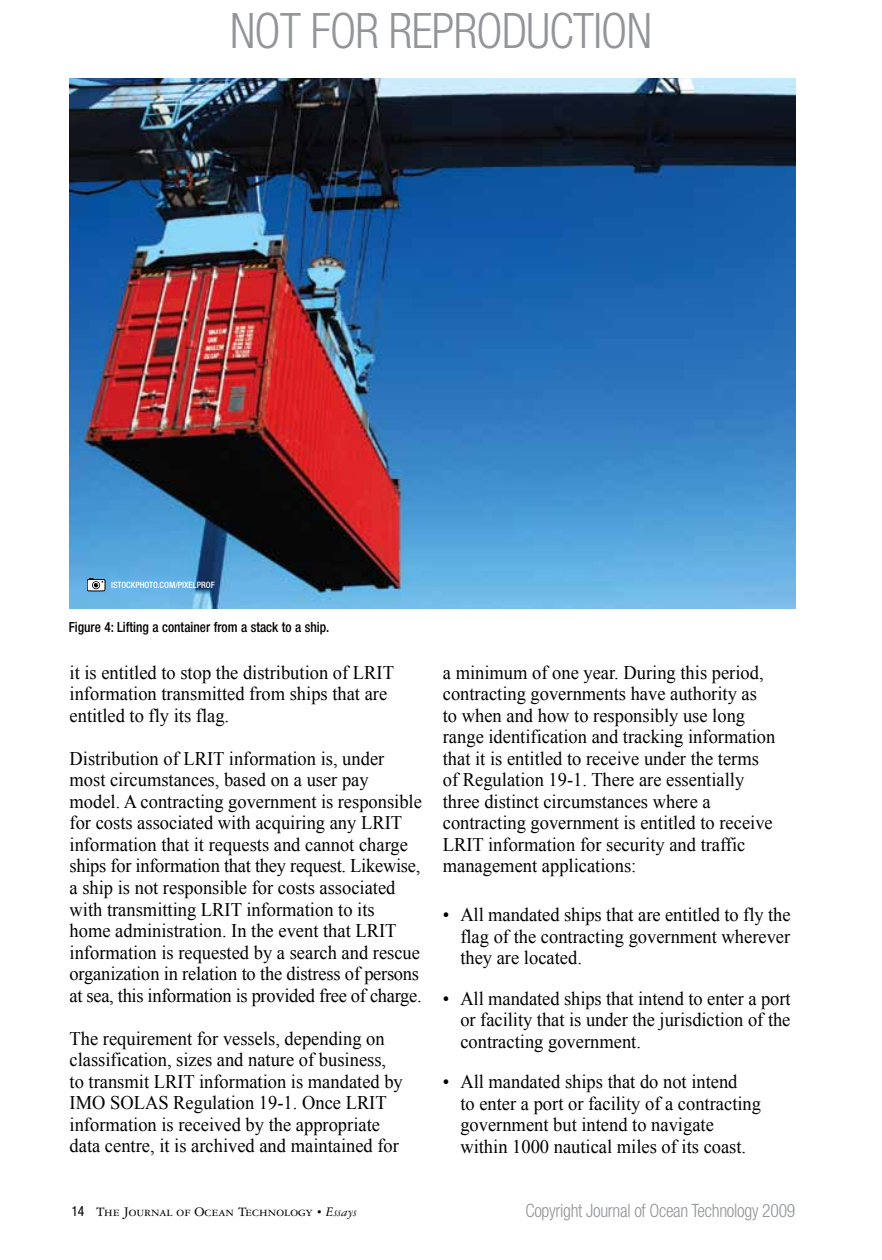
<style>
.page{position:relative;width:882px;height:1260px;background:#fff}
.page>*{position:absolute;margin:0;border:0;box-sizing:border-box;transform-origin:0 0}
.t1{font:300 condensed 49px "Helvetica Neue";letter-spacing:-.015em;color:#939598;scale:.96 1}
.t2{font:19.25px/21.5px "Times New Roman";color:#000;scale:.96 1}
.t3{font:300 condensed 18.38px "Helvetica Neue";letter-spacing:-.015em;color:#939598;scale:.96 1}
.t4{font:500 condensed 14px "Helvetica Neue";color:#000;scale:.95 1}
.t5{font:14px "Garamond Three SC";color:#000}
.t6{font:500 condensed 8.75px "Helvetica Neue";color:#fff}
.s1{font-family:"Helvetica Neue";font-stretch:condensed}
.s2{font-family:"Garamond Three";font-size:10.5px}
.s3{font-family:"Garamond Three";font-style:italic}
</style>
<div class="page">
<img style="left:70px;top:79px;width:726px;height:530px">
<svg style="left:87px;top:578px;width:18px;height:13px"></svg>
<h1 class="t1" style="left:230px;top:3px;width:441px">NOT FOR REPRODUCTION</h1>
<p class="t6" style="left:111px;top:580px;width:6px">istockphoto</p>
<p class="t6" style="left:158px;top:580px;width:37px">.com/pixelprof</p>
<p class="t4" style="left:69px;top:619px;width:276px">Figure 4: Lifting a container from a stack to a ship.</p>
<p class="t2" style="left:70px;top:661px;width:339px">it is entitled to stop the distribution of LRIT information transmitted from ships that are entitled to fly its flag.</p>
<p class="t2" style="left:70px;top:747px;width:369px">Distribution of LRIT information is, under most circumstances, based on a user pay model. A contracting government is responsible for costs associated with acquiring any LRIT information that it requests and cannot charge ships for information that they request. Likewise, a ship is not responsible for costs associated with transmitting LRIT information to its<br>home administration. In the event that LRIT information is requested by a search and rescue organization in relation to the distress of persons at sea, this information is provided free of charge.</p>
<p class="t2" style="left:70px;top:1027px;width:349px">The requirement for vessels, depending on classification, sizes and nature of business, to transmit LRIT information is mandated by IMO SOLAS Regulation 19-1. Once LRIT information is received by the appropriate data centre, it is archived and maintained for</p>
<p class="t2" style="left:443px;top:661px;width:348px">a minimum of one year. During this period, contracting governments have authority as to when and how to responsibly use long range identification and tracking information that it is entitled to receive under the terms of Regulation 19-1. There are essentially three distinct circumstances where a contracting government is entitled to receive LRIT information for security and traffic management applications:</p>
<p class="t2" style="left:460px;top:904px;width:346px;text-align:justify;text-indent:-18px">• All mandated ships that are entitled to fly the flag of the contracting government wherever they are located.</p>
<p class="t2" style="left:460px;top:987px;width:346px;text-align:justify;text-indent:-18px">• All mandated ships that intend to enter a port or facility that is under the jurisdiction of the contracting government.</p>
<p class="t2" style="left:460px;top:1070px;width:315px;text-indent:-18px">• All mandated ships that do not intend<br>to enter a port or facility of a contracting government but intend to navigate within 1000 nautical miles of its coast.</p>
<p class="t5" style="left:71px;top:1205px;width:287px"><span class="s1">14</span> The Journal of Ocean Technology <span class="s2">•</span> <span class="s3">Essays</span></p>
<p class="t3" style="left:525px;top:1200px;width:283px">Copyright Journal of Ocean Technology 2009</p>
</div>
